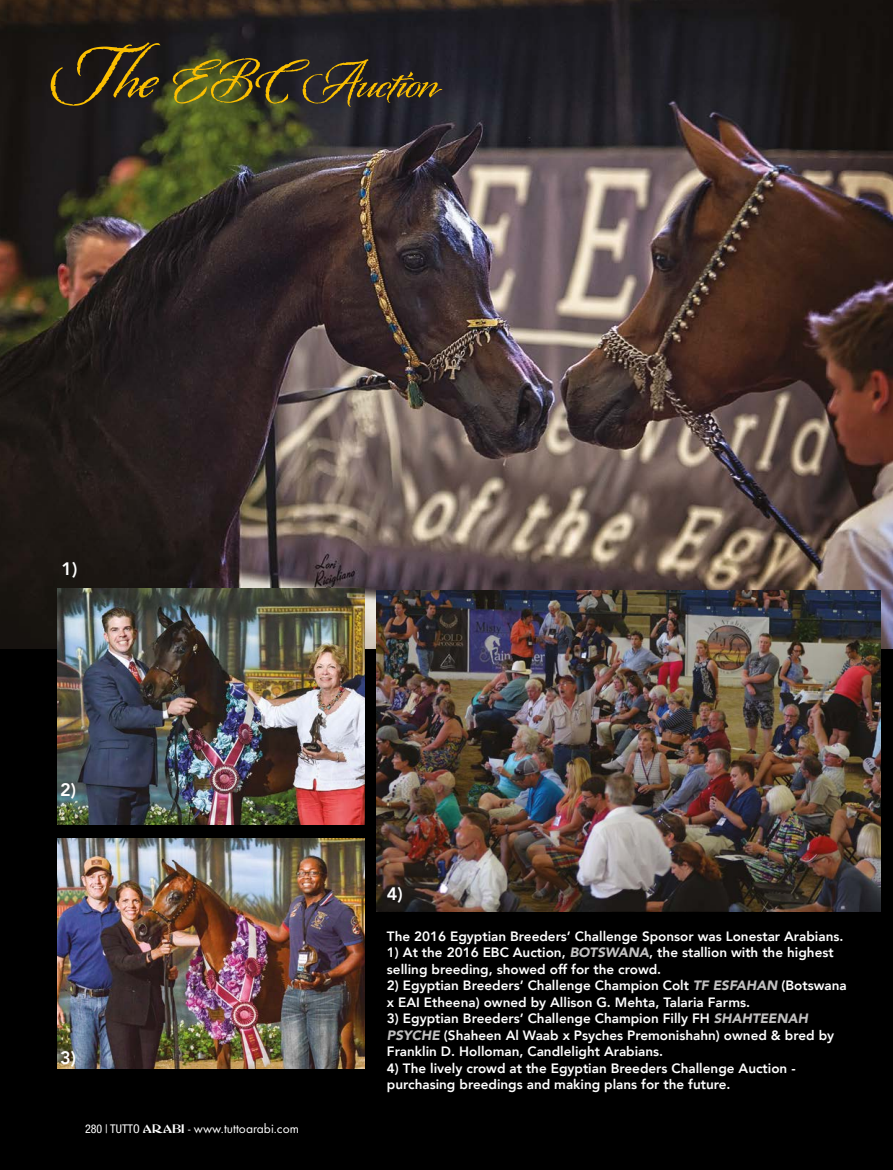
<style>
.page{position:relative;width:893px;height:1170px;background:#fff}
.page>*{position:absolute;margin:0;border:0;box-sizing:border-box;transform-origin:0 0}
.t1{font:54px "Origins";color:#fbbf00}
.t2{font:800 18px "Avenir";color:#fff}
.t3{font:800 13.5px/16.5px "Avenir";color:#fff}
.t4{font:13.5px "Futura T";color:#fff}
.s1{font-size:72px}
.s2{font-family:"Helvetica Neue";font-stretch:condensed;font-size:12px}
.s3{font-family:"Abbess";font-size:12px}
.s4{font-weight:900;font-style:italic;color:#c1c0c0}
</style>
<div class="page">
<img style="left:0;top:648px;width:893px;height:521px">
<img style="left:0;top:0;width:893px;height:648px">
<img style="left:57px;top:588px;width:308px;height:236px">
<img style="left:57px;top:838px;width:308px;height:229px">
<h1 class="t1" style="left:47px;top:47px;width:391px"><span class="s1">The</span> EBC Auction</h1>
<h2 class="t2" style="left:61px;top:554px;width:17px">1)</h2>
<h2 class="t2" style="left:60px;top:775px;width:17px">2)</h2>
<h2 class="t2" style="left:60px;top:1043px;width:17px">3)</h2>
<p class="t4" style="left:85px;top:1120px;width:215px"><span class="s2">280 | TUTTO</span> <span class="s3">ARABI</span> - www.tuttoarabi.com</p>
<h2 class="t2" style="left:387px;top:879px;width:17px">4)</h2>
<p class="t3" style="left:387px;top:927px;width:458px">The 2016 Egyptian Breeders’ Challenge Sponsor was Lonestar Arabians.</p>
<p class="t3" style="left:387px;top:944px;width:448px">1) At the 2016 EBC Auction, <span class="s4">BOTSWANA</span>, the stallion with the highest selling breeding, showed off for the crowd.</p>
<p class="t3" style="left:387px;top:977px;width:461px">2) Egyptian Breeders’ Challenge Champion Colt <span class="s4">TF ESFAHAN</span> (Botswana x EAI Etheena) owned by Allison G. Mehta, Talaria Farms.</p>
<p class="t3" style="left:387px;top:1010px;width:449px">3) Egyptian Breeders’ Challenge Champion Filly FH <span class="s4">SHAHTEENAH<br>PSYCHE</span> (Shaheen Al Waab x Psyches Premonishahn) owned &amp; bred by<br>Franklin D. Holloman, Candlelight Arabians.</p>
<p class="t3" style="left:387px;top:1059px;width:410px">4) The lively crowd at the Egyptian Breeders Challenge Auction - purchasing breedings and making plans for the future.</p>
</div>
